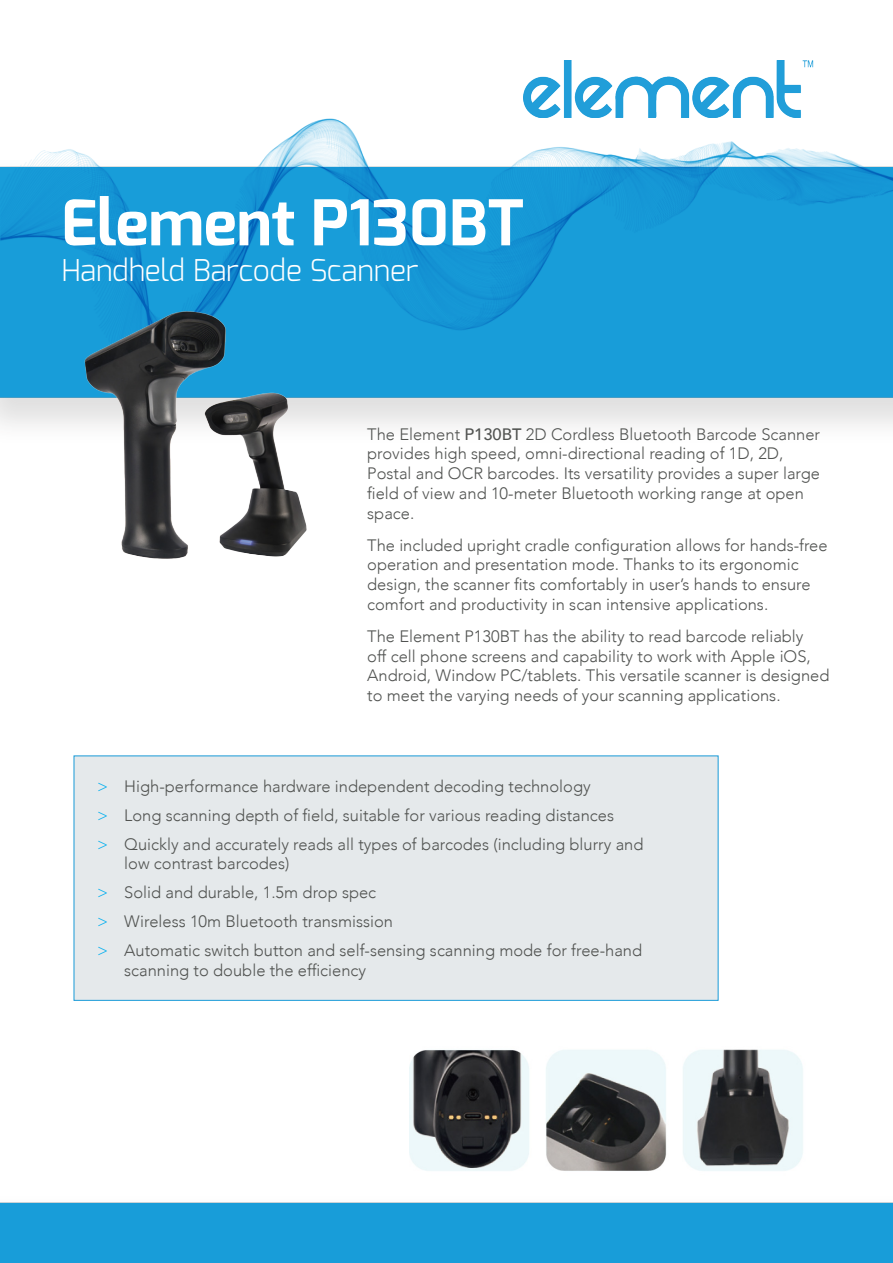
<style>
.page{position:relative;width:893px;height:1263px;background:#fff}
.page>*{position:absolute;margin:0;border:0;box-sizing:border-box;transform-origin:0 0}
.t1{font:700 63px "Exo";color:#fff}
.t2{font:300 30px "Exo";color:#fff}
.t3{font:300 16.5px/19.8px "Avenir";color:#515351}
.s1{font-weight:500}
.s2{color:#00aeef}
</style>
<div class="page">
<img style="left:0;top:60px;width:893px;height:1203px">
<img style="left:524px;top:61px;width:307px;height:57px">
<img style="left:68px;top:298px;width:264px;height:281px">
<div style="left:74px;top:756px;width:644px;height:244px;background:#e5e9eb"></div>
<img style="left:387px;top:1035px;width:452px;height:156px">
<p class="t1" style="left:61px;top:182px;width:464px">Element P130BT</p>
<p class="t2" style="left:61px;top:251px;width:359px">Handheld Barcode Scanner</p>
<p class="t3" style="left:367px;top:424px;width:454px">The Element <span class="s1">P130BT</span> 2D Cordless Bluetooth Barcode Scanner provides high speed, omni-directional reading of 1D, 2D, Postal and OCR barcodes. Its versatility provides a super large field of view and 10-meter Bluetooth working range at open space.</p>
<p class="t3" style="left:367px;top:535px;width:462px">The included upright cradle configuration allows for hands-free operation and presentation mode. Thanks to its ergonomic design, the scanner fits comfortably in user’s hands to ensure comfort and productivity in scan intensive applications.</p>
<p class="t3" style="left:367px;top:626px;width:464px">The Element P130BT has the ability to read barcode reliably<br>off cell phone screens and capability to work with Apple iOS, Android, Window PC/tablets. This versatile scanner is designed to meet the varying needs of your scanning applications.</p>
<p class="t3" style="left:97px;top:776px;width:495px"><span class="s2">&gt;</span> High-performance hardware independent decoding technology</p>
<p class="t3" style="left:97px;top:805px;width:518px"><span class="s2">&gt;</span> Long scanning depth of field, suitable for various reading distances</p>
<p class="t3" style="left:124px;top:834px;width:521px;text-indent:-27px"><span class="s2">&gt;</span> Quickly and accurately reads all types of barcodes (including blurry and low contrast barcodes)</p>
<p class="t3" style="left:97px;top:883px;width:280px"><span class="s2">&gt;</span> Solid and durable, 1.5m drop spec</p>
<p class="t3" style="left:97px;top:911px;width:297px"><span class="s2">&gt;</span> Wireless 10m Bluetooth transmission</p>
<p class="t3" style="left:124px;top:940px;width:519px;text-indent:-27px"><span class="s2">&gt;</span> Automatic switch button and self-sensing scanning mode for free-hand scanning to double the efficiency</p>
</div>
